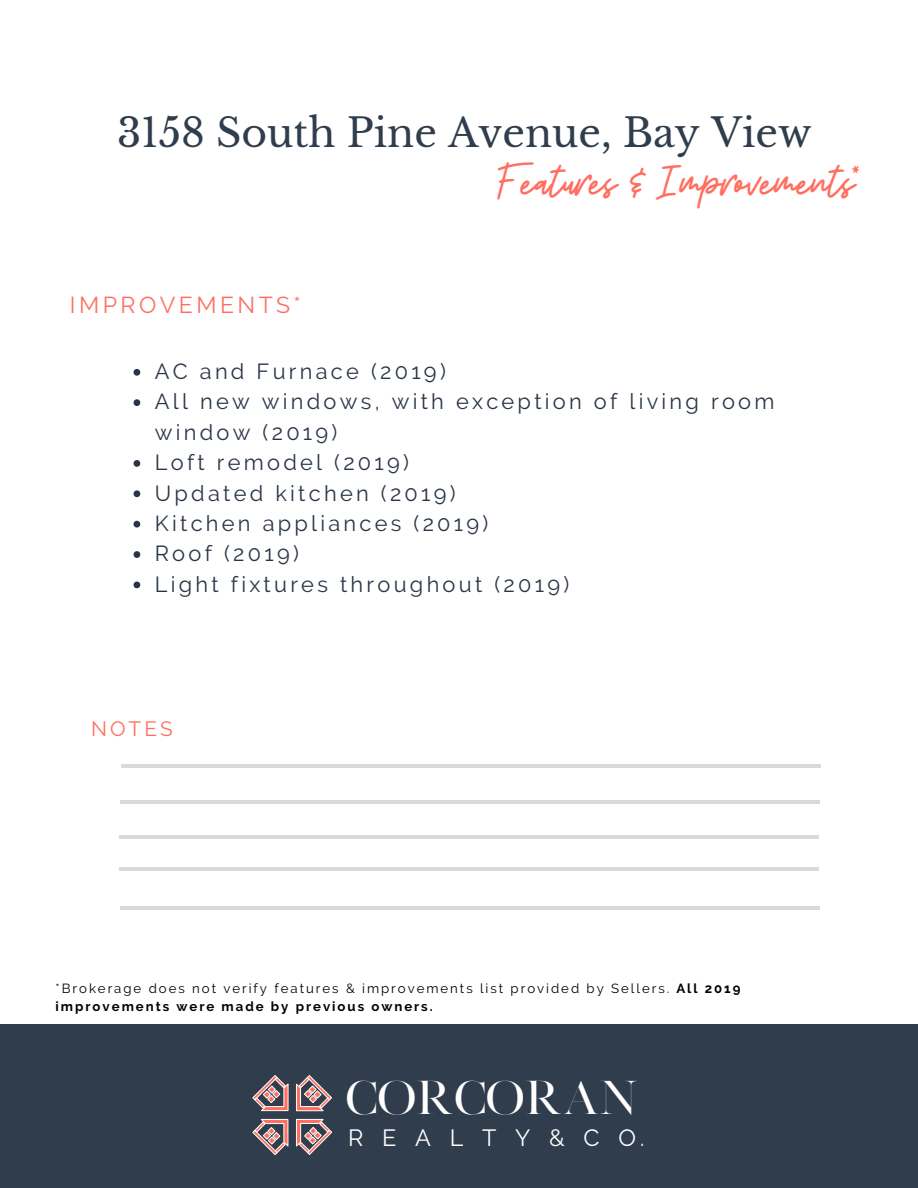
<style>
.page{position:relative;width:918px;height:1188px;background:#fff}
.page>*{position:absolute;margin:0;border:0;box-sizing:border-box;transform-origin:0 0}
.t1{font:47.25px "Beauty Salon Script";color:#ff6f61}
.t2{font:39.3px "Libre Baskerville";color:#2f3d4c}
.t3{font:37.95px "Manhattan";color:#fff}
.t4{font:28.65px "Beauty Salon Script";color:#ff6f61}
.t5{font:23.4px "Raleway";letter-spacing:.8em;color:#fff}
.t6{font:23.1px "Raleway";letter-spacing:.15em;color:#fe6f61}
.t7{font:21.75px/30.3px "Raleway";letter-spacing:.15em;color:#293547}
.t8{font:20.7px "Raleway";letter-spacing:.15em;color:#fe6f61}
.t9{font:13.2px/17.5px "Raleway";letter-spacing:.15em;color:#000}
.s1{font-weight:700}
.s2{font-size:22.95px}
</style>
<div class="page">
<div style="left:0;top:1025px;width:918px;height:163px;background:#2f3d4c"></div>
<svg style="left:252px;top:1075px;width:37px;height:36px"></svg>
<svg style="left:296px;top:1075px;width:36px;height:36px"></svg>
<svg style="left:296px;top:1119px;width:36px;height:36px"></svg>
<svg style="left:252px;top:1119px;width:36px;height:36px"></svg>
<svg style="left:134px;top:369px;width:6px;height:7px"></svg>
<svg style="left:134px;top:399px;width:6px;height:7px"></svg>
<svg style="left:134px;top:460px;width:6px;height:7px"></svg>
<svg style="left:134px;top:490px;width:6px;height:7px"></svg>
<svg style="left:134px;top:521px;width:6px;height:7px"></svg>
<svg style="left:134px;top:551px;width:6px;height:7px"></svg>
<svg style="left:134px;top:582px;width:6px;height:6px"></svg>
<hr style="left:120px;top:800px;width:699px;height:4px;background:#d9d9d9">
<hr style="left:121px;top:764px;width:699px;height:4px;background:#d9d9d9">
<hr style="left:119px;top:867px;width:699px;height:4px;background:#d9d9d9">
<hr style="left:120px;top:835px;width:699px;height:3px;background:#d9d9d9">
<hr style="left:121px;top:906px;width:699px;height:3px;background:#d9d9d9">
<p class="t2" style="left:117px;top:109px;width:696px">3158 South Pine Avenue, Bay View</p>
<p class="t6" style="left:70px;top:291px;width:233px">IMPROVEMENTS*</p>
<p class="t1" style="left:498px;top:159px;width:359px">Features &amp; Improvements</p>
<p class="t4" style="left:851px;top:163px;width:10px">*</p>
<p class="t7" style="left:155px;top:356px;width:293px">AC and Furnace (2019)</p>
<p class="t7" style="left:155px;top:387px;width:621px">All new windows, with exception of living room window (2019)</p>
<p class="t7" style="left:155px;top:447px;width:256px">Loft remodel (2019)</p>
<p class="t7" style="left:155px;top:478px;width:302px">Updated kitchen (2019)</p>
<p class="t7" style="left:155px;top:508px;width:335px">Kitchen appliances (2019)</p>
<p class="t7" style="left:155px;top:538px;width:146px">Roof (2019)</p>
<p class="t7" style="left:155px;top:569px;width:416px">Light fixtures throughout (2019)</p>
<p class="t8" style="left:91px;top:717px;width:83px">NOTES</p>
<p class="t9" style="left:56px;top:980px;width:686px">*Brokerage does not verify features &amp; improvements list provided by Sellers. <span class="s1">All 2019 improvements were made by previous owners.</span></p>
<p class="t3" style="left:347px;top:1080px;width:294px">CORCORAN</p>
<p class="t5" style="left:348px;top:1124px;width:298px">REALTY&amp;CO<span class="s2">.</span></p>
</div>
